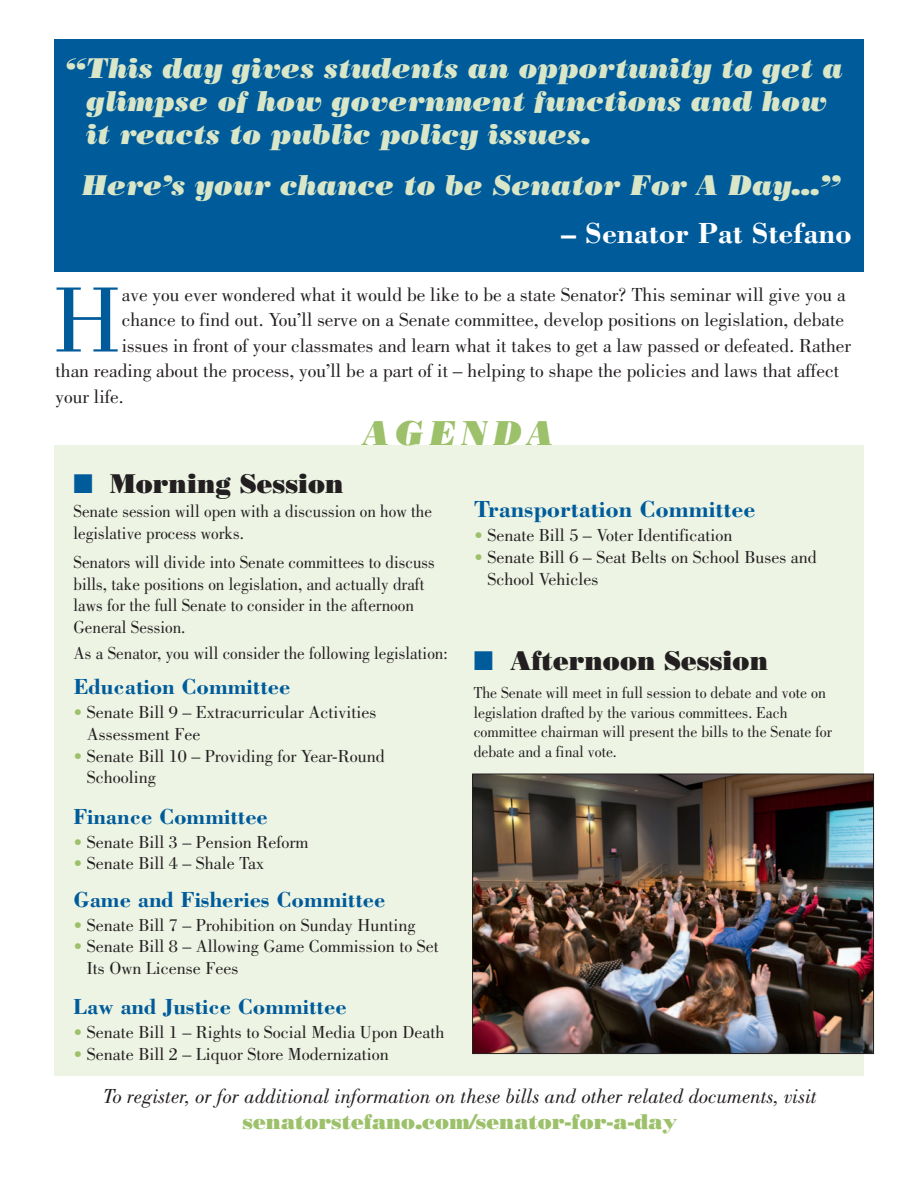
<style>
.page{position:relative;width:918px;height:1188px;background:#fff}
.page>*{position:absolute;margin:0;border:0;box-sizing:border-box;transform-origin:0 0}
.t1{font:95.85px "Bodoni";color:#005b9a}
.t2{font:italic 34.5px "Bodoni Poster";letter-spacing:.15em;color:#9dc16b}
.t3{font:700 30px "Bodoni";color:#fff}
.t4{font:italic 28.5px/33px "Bodoni Poster";color:#d9e6c7}
.t5{font:27px "Bodoni Poster";color:#231f20;scale:.95 1}
.t6{font:700 24px "Bodoni";color:#005b9a}
.t7{font:700 22.5px "Bodoni";color:#005b9a}
.t8{font:italic 21px "Bodoni";color:#231f20}
.t9{font:21px "Bodoni Poster";color:#9dc16b}
.t10{font:19.5px "Bodoni";color:#231f20}
.t11{font:18px/21.6px "Bodoni";color:#231f20}
.t12{font:18px/21.6px "Bodoni";color:#231f20;scale:.95 1}
.t13{font:16.5px/19.5px "Bodoni";color:#231f20;scale:.95 1}
.s1{color:#005b9a}
.s2{color:#9dc16b}
</style>
<div class="page">
<div style="left:54px;top:39px;width:810px;height:232px;background:#005b9a"></div>
<div style="left:54px;top:445px;width:810px;height:631px;background:#edf4e4"></div>
<img style="left:474px;top:776px;width:398px;height:276px">
<div style="left:472px;top:774px;width:402px;height:280px;border:1px solid #231f20"></div>
<h3 class="t4" style="left:86px;top:54px;width:758px;text-indent:-20px">“This day gives students an opportunity to get a glimpse of how government functions and how it reacts to public policy issues.</h3>
<h3 class="t4" style="left:82px;top:171px;width:760px">Here’s your chance to be Senator For A Day…”</h3>
<h3 class="t3" style="left:561px;top:222px;width:292px">– Senator Pat Stefano</h3>
<h1 class="t1" style="left:53px;top:285px;width:71px">H</h1>
<p class="t10" style="left:122px;top:287px;width:725px">ave you ever wondered what it would be like to be a state Senator? This seminar will give you a</p>
<p class="t10" style="left:122px;top:312px;width:724px">chance to find out. You’ll serve on a Senate committee, develop positions on legislation, debate</p>
<p class="t10" style="left:122px;top:338px;width:731px">issues in front of your classmates and learn what it takes to get a law passed or defeated. Rather</p>
<p class="t10" style="left:56px;top:363px;width:785px">than reading about the process, you’ll be a part of it – helping to shape the policies and laws that affect</p>
<p class="t10" style="left:56px;top:389px;width:70px">your life.</p>
<h2 class="t2" style="left:364px;top:421px;width:192px">AGENDA</h2>
<h3 class="t5" style="left:73px;top:474px;width:286px"><span class="s1">■</span> Morning Session</h3>
<p class="t12" style="left:73px;top:502px;width:379px">Senate session will open with a discussion on how the legislative process works.</p>
<p class="t12" style="left:73px;top:553px;width:382px">Senators will divide into Senate committees to discuss bills, take positions on legislation, and actually draft laws for the full Senate to consider in the afternoon General Session.</p>
<p class="t12" style="left:73px;top:644px;width:396px">As a Senator, you will consider the following legislation:</p>
<p class="t7" style="left:73px;top:679px;width:218px">Education Committee</p>
<p class="t11" style="left:87px;top:703px;width:291px;text-indent:-14px"><span class="s2">•</span> Senate Bill 9 – Extracurricular Activities<br>Assessment Fee</p>
<p class="t11" style="left:87px;top:747px;width:299px;text-indent:-14px"><span class="s2">•</span> Senate Bill 10 – Providing for Year-Round<br>Schooling</p>
<p class="t7" style="left:73px;top:808px;width:196px">Finance Committee</p>
<p class="t11" style="left:73px;top:832px;width:236px"><span class="s2">•</span> Senate Bill 3 – Pension Reform</p>
<p class="t11" style="left:73px;top:854px;width:192px"><span class="s2">•</span> Senate Bill 4 – Shale Tax</p>
<p class="t7" style="left:73px;top:891px;width:313px">Game and Fisheries Committee</p>
<p class="t11" style="left:73px;top:916px;width:343px"><span class="s2">•</span> Senate Bill 7 – Prohibition on Sunday Hunting</p>
<p class="t11" style="left:87px;top:937px;width:353px;text-indent:-14px"><span class="s2">•</span> Senate Bill 8 – Allowing Game Commission to Set<br>Its Own License Fees</p>
<p class="t7" style="left:73px;top:999px;width:275px">Law and Justice Committee</p>
<p class="t11" style="left:73px;top:1023px;width:372px"><span class="s2">•</span> Senate Bill 1 – Rights to Social Media Upon Death</p>
<p class="t11" style="left:73px;top:1045px;width:317px"><span class="s2">•</span> Senate Bill 2 – Liquor Store Modernization</p>
<h3 class="t6" style="left:474px;top:500px;width:283px">Transportation Committee</h3>
<p class="t11" style="left:474px;top:526px;width:260px"><span class="s2">•</span> Senate Bill 5 – Voter Identification</p>
<p class="t11" style="left:488px;top:548px;width:331px;text-indent:-14px"><span class="s2">•</span> Senate Bill 6 – Seat Belts on School Buses and<br>School Vehicles</p>
<h3 class="t5" style="left:474px;top:651px;width:312px"><span class="s1">■</span> Afternoon Session</h3>
<p class="t13" style="left:474px;top:685px;width:379px">The Senate will meet in full session to debate and vote on legislation drafted by the various committees. Each committee chairman will present the bills to the Senate for debate and a final vote.</p>
<p class="t8" style="left:103px;top:1088px;width:715px">To register, or for additional information on these bills and other related documents, visit</p>
<p class="t9" style="left:243px;top:1114px;width:437px">senatorstefano.com/senator-for-a-day</p>
</div>
